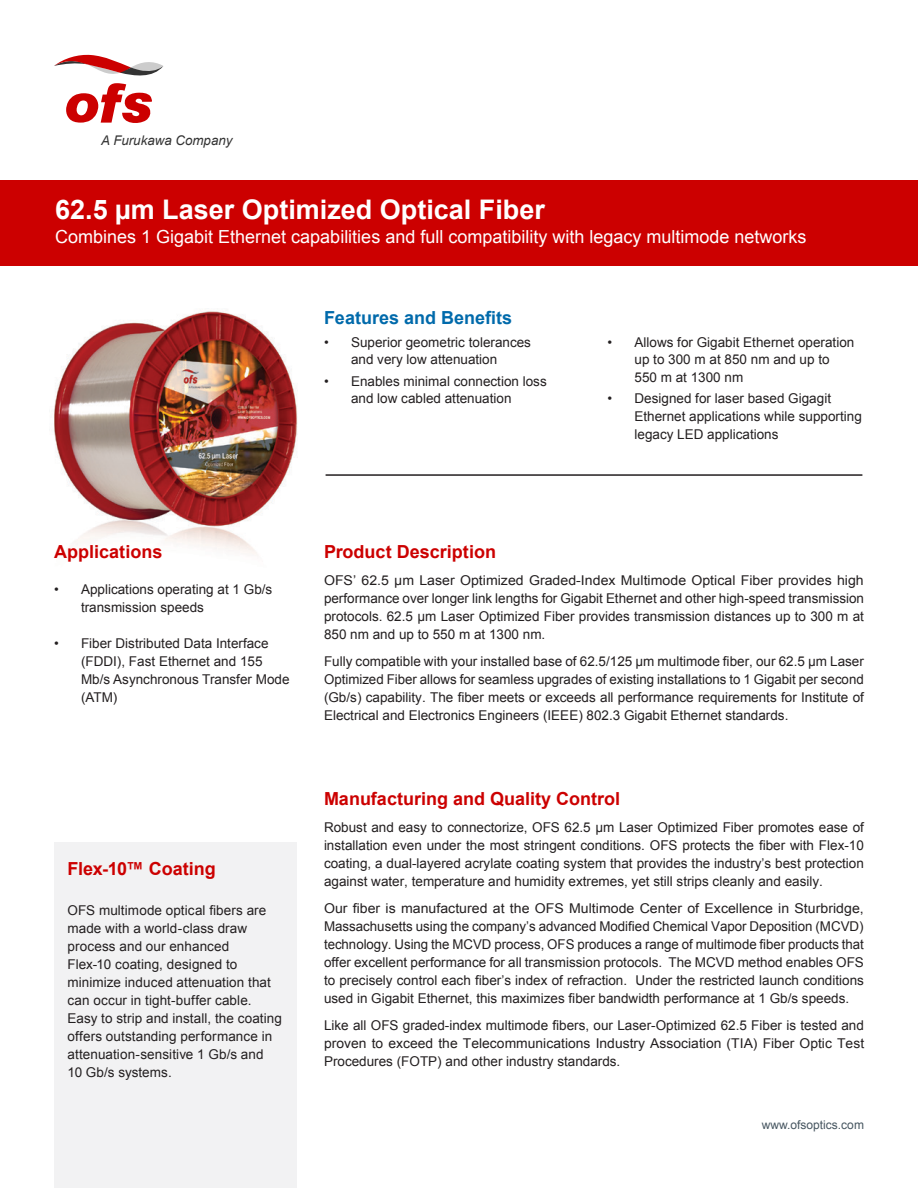
<style>
.page{position:relative;width:918px;height:1188px;background:#fff}
.page>*{position:absolute;margin:0;border:0;box-sizing:border-box;transform-origin:0 0}
.t1{font:700 27px "Arial";color:#fff}
.t2{font:18px "Arial";color:#fff}
.t3{font:700 18px "Arial";color:#c00}
.t4{font:700 18px "Arial";color:#006aab}
.t5{font:13.5px/18px "Arial";color:#231f20}
.t6{font:13.5px/18px "Arial";color:#231f20;text-align:justify;scale:1.05 1}
.t7{font:italic 13.35px "Arial";color:#333}
.t8{font:12px "Arial";color:#465560}
</style>
<div class="page">
<svg style="left:54px;top:54px;width:109px;height:69px"></svg>
<hr style="left:326px;top:474px;width:536px;height:2px;background:#231f20">
<img style="left:54px;top:311px;width:243px;height:244px">
<div style="left:0;top:180px;width:918px;height:86px;background:#c00"></div>
<div style="left:54px;top:842px;width:243px;height:346px;background:#f2f2f3"></div>
<p class="t7" style="left:101px;top:131px;width:133px">A Furukawa Company</p>
<h1 class="t1" style="left:55px;top:192px;width:491px">62.5 µm Laser Optimized Optical Fiber</h1>
<h2 class="t2" style="left:55px;top:225px;width:753px">Combines 1 Gigabit Ethernet capabilities and full compatibility with legacy multimode networks</h2>
<h2 class="t4" style="left:324px;top:306px;width:190px">Features and Benefits</h2>
<p class="t5" style="left:324px;top:333px;width:209px;text-align:center">• Superior geometric tolerances and very low attenuation</p>
<p class="t5" style="left:351px;top:372px;width:197px;text-indent:-27px">• Enables minimal connection loss and low cabled attenuation</p>
<p class="t5" style="left:634px;top:333px;width:221px;text-indent:-27px">• Allows for Gigabit Ethernet operation up to 300 m at 850 nm and up to<br>550 m at 1300 nm</p>
<p class="t5" style="left:634px;top:390px;width:229px;text-indent:-27px">• Designed for laser based Gigagit<br>Ethernet applications while supporting legacy LED applications</p>
<h2 class="t3" style="left:54px;top:540px;width:110px">Applications</h2>
<p class="t5" style="left:81px;top:580px;width:193px;text-indent:-27px">• Applications operating at 1 Gb/s transmission speeds</p>
<p class="t5" style="left:81px;top:634px;width:210px;text-indent:-27px">• Fiber Distributed Data Interface (FDDI), Fast Ethernet and 155<br>Mb/s Asynchronous Transfer Mode (ATM)</p>
<h2 class="t3" style="left:68px;top:857px;width:150px">Flex-10™ Coating</h2>
<p class="t5" style="left:68px;top:902px;width:216px">OFS multimode optical fibers are made with a world-class draw process and our enhanced<br>Flex-10 coating, designed to minimize induced attenuation that can occur in tight-buffer cable.<br>Easy to strip and install, the coating offers outstanding performance in attenuation-sensitive 1 Gb/s and<br>10 Gb/s systems.</p>
<h2 class="t3" style="left:324px;top:540px;width:174px">Product Description</h2>
<p class="t6" style="left:324px;top:571px;width:516px">OFS’ 62.5 µm Laser Optimized Graded-Index Multimode Optical Fiber provides high performance over longer link lengths for Gigabit Ethernet and other high-speed transmission protocols. 62.5 µm Laser Optimized Fiber provides transmission distances up to 300 m at 850 nm and up to 550 m at 1300 nm.</p>
<p class="t5" style="left:324px;top:652px;width:541px;text-align:justify">Fully compatible with your installed base of 62.5/125 µm multimode fiber, our 62.5 µm Laser Optimized Fiber allows for seamless upgrades of existing installations to 1 Gigabit per second (Gb/s) capability. The fiber meets or exceeds all performance requirements for Institute of Electrical and Electronics Engineers (IEEE) 802.3 Gigabit Ethernet standards.</p>
<h2 class="t3" style="left:324px;top:786px;width:298px">Manufacturing and Quality Control</h2>
<p class="t5" style="left:324px;top:818px;width:541px;text-align:justify">Robust and easy to connectorize, OFS 62.5 µm Laser Optimized Fiber promotes ease of installation even under the most stringent conditions. OFS protects the fiber with Flex-10 coating, a dual-layered acrylate coating system that provides the industry’s best protection against water, temperature and humidity extremes, yet still strips cleanly and easily.</p>
<p class="t6" style="left:324px;top:899px;width:516px">Our fiber is manufactured at the OFS Multimode Center of Excellence in Sturbridge, Massachusetts using the company’s advanced Modified Chemical Vapor Deposition (MCVD) technology. Using the MCVD process, OFS produces a range of multimode fiber products that offer excellent performance for all transmission protocols. The MCVD method enables OFS to precisely control each fiber’s index of refraction. Under the restricted launch conditions used in Gigabit Ethernet, this maximizes fiber bandwidth performance at 1 Gb/s speeds.</p>
<p class="t5" style="left:324px;top:1016px;width:542px;text-align:justify">Like all OFS graded-index multimode fibers, our Laser-Optimized 62.5 Fiber is tested and proven to exceed the Telecommunications Industry Association (TIA) Fiber Optic Test Procedures (FOTP) and other industry standards.</p>
<p class="t8" style="left:762px;top:1117px;width:104px">www.ofsoptics.com</p>
</div>
